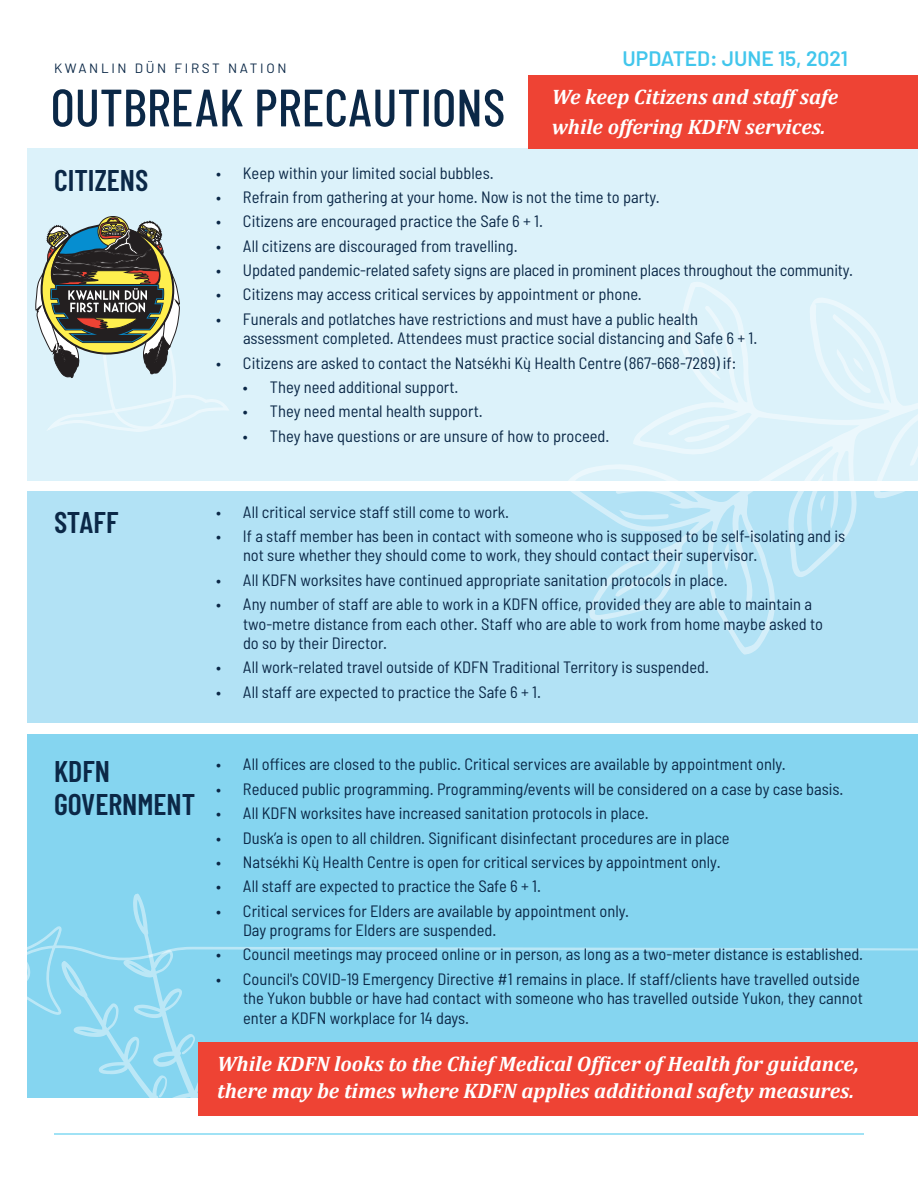
<style>
.page{position:relative;width:918px;height:1188px;background:#fff}
.page>*{position:absolute;margin:0;border:0;box-sizing:border-box;transform-origin:0 0}
.t1{font:500 52.5px "Barlow Condensed";color:#0b2847}
.t2{font:600 30px/33px "Barlow Condensed";color:#0b2847}
.t3{font:italic 700 21px/27px "Cambria";color:#fff}
.t4{font:600 21px "Barlow";color:#42c6ec}
.t5{font:semi-condensed 16.5px/19.5px "Barlow";color:#0b2847}
.t6{font:13.5px "Barlow";letter-spacing:.2em;color:#0b2847}
</style>
<div class="page">
<div style="left:27px;top:148px;width:891px;height:333px;background:#dcf2fa"></div>
<div style="left:27px;top:491px;width:891px;height:232px;background:#b2e2f5"></div>
<div style="left:27px;top:734px;width:891px;height:364px;background:#85d5f0"></div>
<svg style="left:569px;top:282px;width:349px;height:373px"></svg>
<svg style="left:724px;top:542px;width:5px;height:29px"></svg>
<svg style="left:619px;top:510px;width:50px;height:10px"></svg>
<svg style="left:694px;top:325px;width:27px;height:55px"></svg>
<svg style="left:837px;top:349px;width:34px;height:44px"></svg>
<svg style="left:806px;top:473px;width:20px;height:67px"></svg>
<svg style="left:684px;top:425px;width:45px;height:17px"></svg>
<svg style="left:61px;top:1032px;width:234px;height:102px"></svg>
<div style="left:529px;top:76px;width:389px;height:73px;background:#ee4334"></div>
<hr style="left:54px;top:1134px;width:810px;height:1px;background:#42c6ec">
<div style="left:198px;top:1042px;width:720px;height:74px;background:#ee4334"></div>
<svg style="left:27px;top:904px;width:891px;height:128px"></svg>
<div style="left:97px;top:216px;width:32px;height:31px;border:1px solid #231f20;border-radius:50%"></div>
<svg style="left:35px;top:217px;width:194px;height:215px"></svg>
<p class="t6" style="left:54px;top:60px;width:234px">KWANLIN DÜN FIRST NATION</p>
<p class="t4" style="left:623px;top:46px;width:227px">UPDATED: JUNE 15, 2021</p>
<p class="t1" style="left:51px;top:75px;width:456px">OUTBREAK PRECAUTIONS</p>
<p class="t3" style="left:552px;top:83px;width:288px">We keep Citizens and staff safe</p>
<p class="t3" style="left:552px;top:113px;width:275px">while offering KDFN services.</p>
<p class="t2" style="left:54px;top:163px;width:96px">CITIZENS</p>
<p class="t5" style="left:216px;top:162px;width:279px">• Keep within your limited social bubbles.</p>
<p class="t5" style="left:216px;top:187px;width:445px">• Refrain from gathering at your home. Now is not the time to party.</p>
<p class="t5" style="left:216px;top:211px;width:329px">• Citizens are encouraged practice the Safe 6 + 1.</p>
<p class="t5" style="left:216px;top:235px;width:303px">• All citizens are discouraged from travelling.</p>
<p class="t5" style="left:216px;top:260px;width:639px">• Updated pandemic-related safety signs are placed in prominent places throughout the community.</p>
<p class="t5" style="left:216px;top:284px;width:427px">• Citizens may access critical services by appointment or phone.</p>
<p class="t5" style="left:243px;top:309px;width:516px;text-indent:-27px">• Funerals and potlatches have restrictions and must have a public health assessment completed. Attendees must practice social distancing and Safe 6 + 1.</p>
<p class="t5" style="left:216px;top:352px;width:522px">• Citizens are asked to contact the Natsékhi Kų̀ Health Centre (867-668-7289) if:</p>
<p class="t5" style="left:243px;top:377px;width:217px">• They need additional support.</p>
<p class="t5" style="left:243px;top:401px;width:241px">• They need mental health support.</p>
<p class="t5" style="left:243px;top:425px;width:368px">• They have questions or are unsure of how to proceed.</p>
<p class="t2" style="left:54px;top:505px;width:66px">STAFF</p>
<p class="t5" style="left:216px;top:501px;width:295px">• All critical service staff still come to work.</p>
<p class="t5" style="left:243px;top:526px;width:604px;text-indent:-27px">• If a staff member has been in contact with someone who is supposed to be self-isolating and is not sure whether they should come to work, they should contact their supervisor.</p>
<p class="t5" style="left:216px;top:570px;width:513px">• All KDFN worksites have continued appropriate sanitation protocols in place.</p>
<p class="t5" style="left:243px;top:594px;width:582px;text-indent:-27px">• Any number of staff are able to work in a KDFN office, provided they are able to maintain a two-metre distance from each other. Staff who are able to work from home maybe asked to do so by their Director.</p>
<p class="t5" style="left:216px;top:657px;width:495px">• All work-related travel outside of KDFN Traditional Territory is suspended.</p>
<p class="t5" style="left:216px;top:682px;width:327px">• All staff are expected to practice the Safe 6 + 1.</p>
<p class="t2" style="left:54px;top:754px;width:143px">KDFN<br>GOVERNMENT</p>
<p class="t5" style="left:216px;top:754px;width:571px">• All offices are closed to the public. Critical services are available by appointment only.</p>
<p class="t5" style="left:216px;top:779px;width:629px">• Reduced public programming. Programming/events will be considered on a case by case basis.</p>
<p class="t5" style="left:216px;top:803px;width:434px">• All KDFN worksites have increased sanitation protocols in place.</p>
<p class="t5" style="left:216px;top:827px;width:515px">• Dusk’a is open to all children. Significant disinfectant procedures are in place</p>
<p class="t5" style="left:216px;top:852px;width:506px">• Natsékhi Kų̀ Health Centre is open for critical services by appointment only.</p>
<p class="t5" style="left:216px;top:876px;width:327px">• All staff are expected to practice the Safe 6 + 1.</p>
<p class="t5" style="left:243px;top:900px;width:388px;text-indent:-27px">• Critical services for Elders are available by appointment only.<br>Day programs for Elders are suspended.</p>
<p class="t5" style="left:216px;top:944px;width:649px">• Council meetings may proceed online or in person, as long as a two-meter distance is established.</p>
<p class="t5" style="left:243px;top:969px;width:621px;text-indent:-27px">• Council's COVID-19 Emergency Directive #1 remains in place. If staff/clients have travelled outside the Yukon bubble or have had contact with someone who has travelled outside Yukon, they cannot enter a KDFN workplace for 14 days.</p>
<p class="t3" style="left:217px;top:1050px;width:643px">While KDFN looks to the Chief Medical Officer of Health for guidance, there may be times where KDFN applies additional safety measures.</p>
</div>
